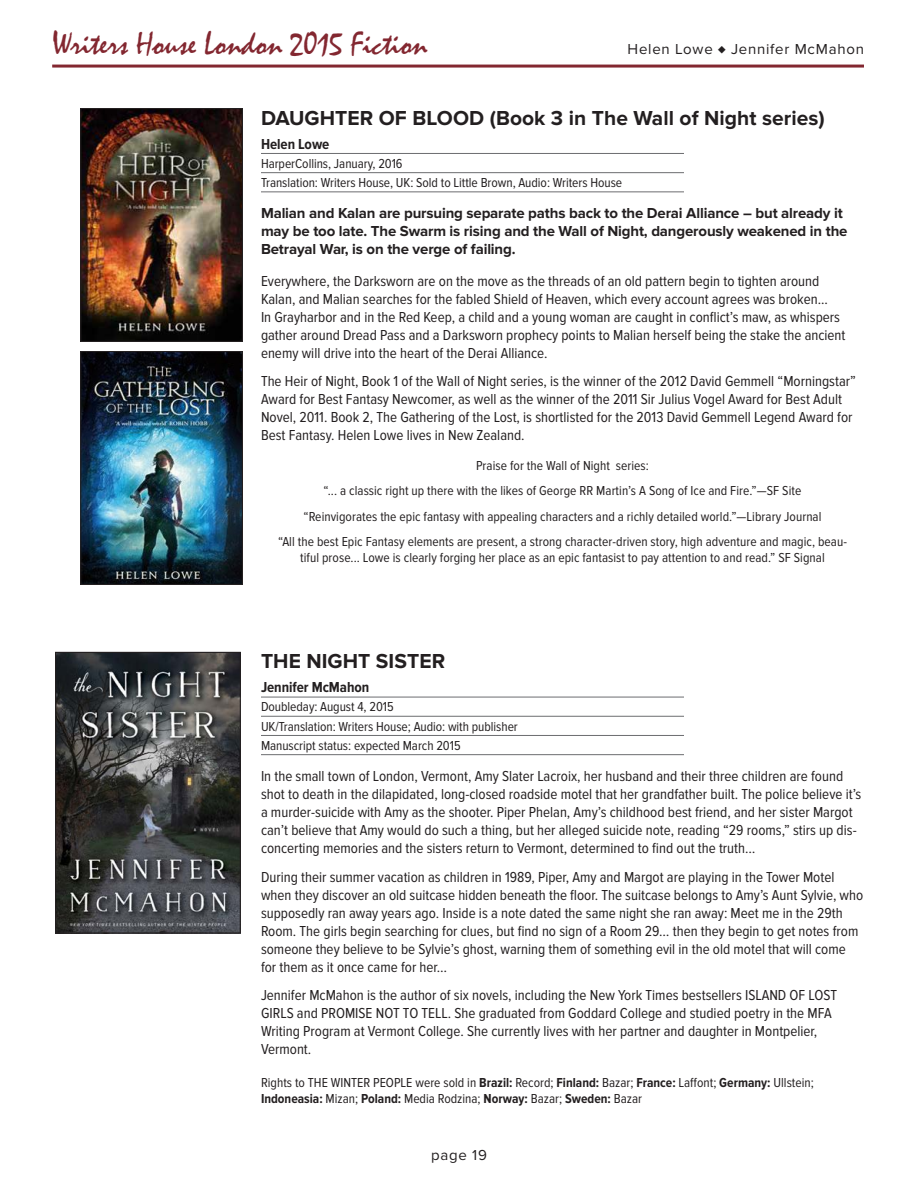
<style>
.page{position:relative;width:918px;height:1188px;background:#fff}
.page>*{position:absolute;margin:0;border:0;box-sizing:border-box;transform-origin:0 0}
.t1{font:33px "Mistral";letter-spacing:-.005em;color:#832730}
.t2{font:700 21px "Proxima Nova";letter-spacing:.005em;color:#231f20}
.Normal_extra_space{font:15px/18px "Proxima Nova Cond";color:#231f20}
.Tagline{font:700 15px/18px "Proxima Nova";letter-spacing:-.01em;color:#231f20}
.t3{font:15px "Proxima Nova";letter-spacing:.05em;color:#231f20}
.rights{font:700 15px "Proxima Nova Cond";letter-spacing:-.005em;color:#231f20}
.Praise{font:13.5px/16.2px "Proxima Nova Cond";letter-spacing:.005em;color:#231f20;text-align:center}
.rights-2{font:13.5px "Proxima Nova Cond";letter-spacing:-.005em;color:#231f20}
.Rights_Sold{font:13.5px/16.2px "Proxima Nova Cond";color:#231f20}
.s1{font-weight:700}
</style>
<div class="page">
<hr style="left:52px;top:65px;width:812px;height:3px;background:#832730">
<hr style="left:261px;top:153px;width:423px;height:1px;background:#6c6d70">
<hr style="left:261px;top:172px;width:423px;height:1px;background:#6c6d70">
<hr style="left:261px;top:191px;width:423px;height:1px;background:#6c6d70">
<hr style="left:261px;top:697px;width:423px;height:1px;background:#6c6d70">
<hr style="left:261px;top:716px;width:423px;height:1px;background:#6c6d70">
<hr style="left:261px;top:735px;width:423px;height:1px;background:#6c6d70">
<hr style="left:261px;top:754px;width:423px;height:1px;background:#6c6d70">
<img style="left:82px;top:110px;width:159px;height:230px">
<div style="left:80px;top:108px;width:163px;height:234px;border:1px solid #231f20"></div>
<img style="left:82px;top:353px;width:159px;height:230px">
<div style="left:80px;top:351px;width:163px;height:234px;border:1px solid #231f20"></div>
<img style="left:57px;top:654px;width:182px;height:278px">
<div style="left:55px;top:652px;width:186px;height:282px;border:1px solid #231f20"></div>
<h1 class="t1" style="left:52px;top:24px;width:377px">Writers House London 2015 Fiction</h1>
<p class="t3" style="left:628px;top:40px;width:238px">Helen Lowe ♦ Jennifer McMahon</p>
<p class="t2" style="left:261px;top:106px;width:565px">DAUGHTER OF BLOOD (Book 3 in The Wall of Night series)</p>
<p class="rights" style="left:261px;top:135px;width:70px">Helen Lowe</p>
<p class="rights-2" style="left:261px;top:156px;width:143px">HarperCollins, January, 2016</p>
<p class="rights-2" style="left:261px;top:175px;width:363px">Translation: Writers House, UK: Sold to Little Brown, Audio: Writers House</p>
<p class="Tagline" style="left:261px;top:205px;width:588px">Malian and Kalan are pursuing separate paths back to the Derai Alliance – but already it may be too late. The Swarm is rising and the Wall of Night, dangerously weakened in the<br>Betrayal War, is on the verge of failing.</p>
<p class="Normal_extra_space" style="left:261px;top:272px;width:586px">Everywhere, the Darksworn are on the move as the threads of an old pattern begin to tighten around Kalan, and Malian searches for the fabled Shield of Heaven, which every account agrees was broken...<br>In Grayharbor and in the Red Keep, a child and a young woman are caught in conflict’s maw, as whispers gather around Dread Pass and a Darksworn prophecy points to Malian herself being the stake the ancient enemy will drive into the heart of the Derai Alliance.</p>
<p class="Normal_extra_space" style="left:261px;top:373px;width:597px">The Heir of Night, Book 1 of the Wall of Night series, is the winner of the 2012 David Gemmell “Morningstar” Award for Best Fantasy Newcomer, as well as the winner of the 2011 Sir Julius Vogel Award for Best Adult Novel, 2011. Book 2, The Gathering of the Lost, is shortlisted for the 2013 David Gemmell Legend Award for Best Fantasy. Helen Lowe lives in New Zealand.</p>
<p class="Praise" style="left:476px;top:458px;width:174px">Praise for the Wall of Night series:</p>
<p class="Praise" style="left:324px;top:483px;width:479px">“... a classic right up there with the likes of George RR Martin’s A Song of Ice and Fire.”—SF Site</p>
<p class="Praise" style="left:303px;top:508px;width:520px">“Reinvigorates the epic fantasy with appealing characters and a richly detailed world.”—Library Journal</p>
<p class="Praise" style="left:278px;top:534px;width:571px">“All the best Epic Fantasy elements are present, a strong character-driven story, high adventure and magic, beau&shy;tiful prose... Lowe is clearly forging her place as an epic fantasist to pay attention to and read.” SF Signal</p>
<p class="t2" style="left:261px;top:649px;width:186px">THE NIGHT SISTER</p>
<p class="rights" style="left:261px;top:679px;width:110px">Jennifer McMahon</p>
<p class="rights-2" style="left:261px;top:699px;width:134px">Doubleday: August 4, 2015</p>
<p class="rights-2" style="left:261px;top:719px;width:258px">UK/Translation: Writers House; Audio: with publisher</p>
<p class="rights-2" style="left:261px;top:738px;width:201px">Manuscript status: expected March 2015</p>
<p class="Normal_extra_space" style="left:261px;top:768px;width:602px">In the small town of London, Vermont, Amy Slater Lacroix, her husband and their three children are found shot to death in the dilapidated, long-closed roadside motel that her grandfather built. The police believe it’s a murder-suicide with Amy as the shooter. Piper Phelan, Amy’s childhood best friend, and her sister Margot can’t believe that Amy would do such a thing, but her alleged suicide note, reading “29 rooms,” stirs up dis&shy;concerting memories and the sisters return to Vermont, determined to find out the truth…</p>
<p class="Normal_extra_space" style="left:261px;top:868px;width:604px">During their summer vacation as children in 1989, Piper, Amy and Margot are playing in the Tower Motel when they discover an old suitcase hidden beneath the floor. The suitcase belongs to Amy’s Aunt Sylvie, who supposedly ran away years ago. Inside is a note dated the same night she ran away: Meet me in the 29th Room. The girls begin searching for clues, but find no sign of a Room 29… then they begin to get notes from someone they believe to be Sylvie’s ghost, warning them of something evil in the old motel that will come for them as it once came for her…</p>
<p class="Normal_extra_space" style="left:261px;top:987px;width:578px">Jennifer McMahon is the author of six novels, including the New York Times bestsellers ISLAND OF LOST GIRLS and PROMISE NOT TO TELL. She graduated from Goddard College and studied poetry in the MFA Writing Program at Vermont College. She currently lives with her partner and daughter in Montpelier, Vermont.</p>
<p class="Rights_Sold" style="left:261px;top:1075px;width:554px">Rights to THE WINTER PEOPLE were sold in <span class="s1">Brazil:</span> Record; <span class="s1">Finland:</span> Bazar; <span class="s1">France:</span> Laffont; <span class="s1">Germany:</span> Ullstein;<br><span class="s1">Indoneasia:</span> Mizan; <span class="s1">Poland:</span> Media Rodzina; <span class="s1">Norway:</span> Bazar; <span class="s1">Sweden:</span> Bazar</p>
<p class="t3" style="left:431px;top:1147px;width:57px">page 19</p>
</div>
